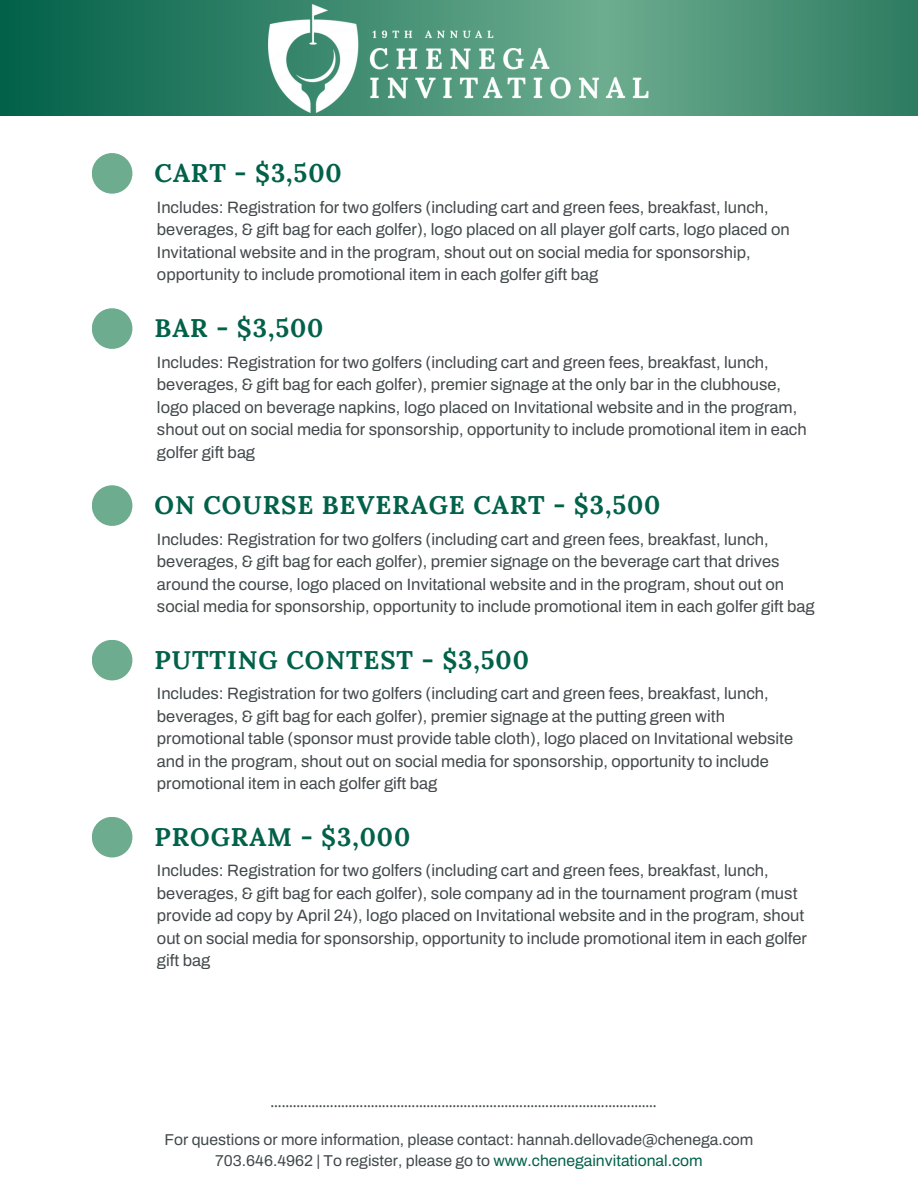
<style>
.page{position:relative;width:918px;height:1188px;background:#fff}
.page>*{position:absolute;margin:0;border:0;box-sizing:border-box;transform-origin:0 0}
.t1{font:700 25.5px "Lora";letter-spacing:.035em;color:#026149}
.t2{font:16.5px/22.5px "Archivo";color:#42494b}
.t3{font:15.75px "Archivo";color:#42494b}
.t4{font:700 13.5px "Lora";color:#42494b}
.s1{color:#026149}
</style>
<div class="page">
<div style="left:92px;top:153px;width:40px;height:41px;background:#6dac8f;border-radius:50%"></div>
<div style="left:92px;top:308px;width:40px;height:41px;background:#6dac8f;border-radius:50%"></div>
<div style="left:92px;top:640px;width:40px;height:40px;background:#6dac8f;border-radius:50%"></div>
<div style="left:92px;top:485px;width:40px;height:41px;background:#6dac8f;border-radius:50%"></div>
<svg style="left:0;top:0;width:918px;height:116px;background:#328167"></svg>
<div style="left:92px;top:817px;width:40px;height:40px;background:#6dac8f;border-radius:50%"></div>
<img style="left:269px;top:4px;width:380px;height:108px">
<p class="t1" style="left:155px;top:156px;width:189px">CART - $3,500</p>
<p class="t2" style="left:157px;top:196px;width:634px">Includes: Registration for two golfers (including cart and green fees, breakfast, lunch, beverages, &amp; gift bag for each golfer), logo placed on all player golf carts, logo placed on<br>Invitational website and in the program, shout out on social media for sponsorship,</p>
<h1 class="t2" style="left:157px;top:264px;width:443px">opportunity to include promotional item in each golfer gift bag</h1>
<p class="t1" style="left:155px;top:311px;width:170px">BAR - $3,500</p>
<p class="t2" style="left:157px;top:351px;width:613px">Includes: Registration for two golfers (including cart and green fees, breakfast, lunch,</p>
<h1 class="t2" style="left:157px;top:373px;width:626px">beverages, &amp; gift bag for each golfer), premier signage at the only bar in the clubhouse,</h1>
<p class="t2" style="left:157px;top:396px;width:651px">logo placed on beverage napkins, logo placed on Invitational website and in the program, shout out on social media for sponsorship, opportunity to include promotional item in each golfer gift bag</p>
<p class="t1" style="left:155px;top:488px;width:507px">ON COURSE BEVERAGE CART - $3,500</p>
<p class="t2" style="left:157px;top:528px;width:613px">Includes: Registration for two golfers (including cart and green fees, breakfast, lunch,</p>
<p class="t2" style="left:157px;top:550px;width:624px">beverages, &amp; gift bag for each golfer), premier signage on the beverage cart that drives</p>
<p class="t2" style="left:157px;top:573px;width:629px">around the course, logo placed on Invitational website and in the program, shout out on</p>
<h1 class="t2" style="left:157px;top:595px;width:659px">social media for sponsorship, opportunity to include promotional item in each golfer gift bag</h1>
<p class="t1" style="left:155px;top:643px;width:376px">PUTTING CONTEST - $3,500</p>
<p class="t2" style="left:157px;top:682px;width:613px">Includes: Registration for two golfers (including cart and green fees, breakfast, lunch,</p>
<h1 class="t2" style="left:157px;top:705px;width:638px">beverages, &amp; gift bag for each golfer), premier signage at the putting green with promotional table (sponsor must provide table cloth), logo placed on Invitational website and in the program, shout out on social media for sponsorship, opportunity to include promotional item in each golfer gift bag</h1>
<p class="t1" style="left:155px;top:820px;width:257px">PROGRAM - $3,000</p>
<h1 class="t2" style="left:157px;top:860px;width:652px">Includes: Registration for two golfers (including cart and green fees, breakfast, lunch, beverages, &amp; gift bag for each golfer), sole company ad in the tournament program (must provide ad copy by April 24), logo placed on Invitational website and in the program, shout out on social media for sponsorship, opportunity to include promotional item in each golfer gift bag</h1>
<p class="t4" style="left:271px;top:1094px;width:387px">........................................................................................................</p>
<p class="t3" style="left:165px;top:1131px;width:590px">For questions or more information, please contact: hannah.dellovade@chenega.com</p>
<p class="t3" style="left:215px;top:1153px;width:489px">703.646.4962 | To register, please go to <span class="s1">www.chenegainvitational.com</span></p>
</div>
